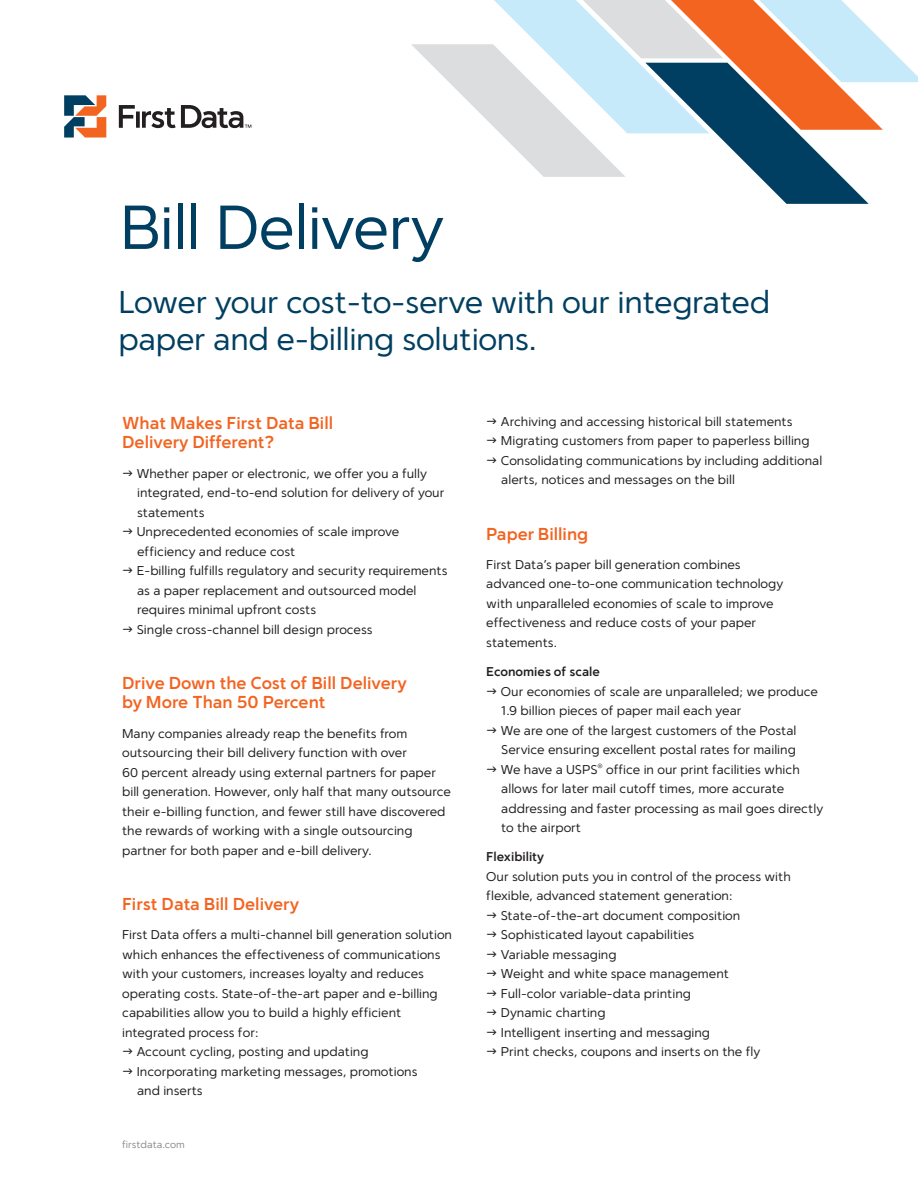
<style>
.page{position:relative;width:918px;height:1188px;background:#fff}
.page>*{position:absolute;margin:0;border:0;box-sizing:border-box;transform-origin:0 0}
.t1{font:61.8px "Simple Sans";letter-spacing:-.01em;color:#003f61}
.t2{font:31.5px/37.8px "Simple Sans";letter-spacing:-.01em;color:#003f61}
.t3{font:700 17.25px/19.5px "Simple Sans";color:#f36421}
.t4{font:12.75px/19.5px "Simple Sans";color:#231f20}
.t5{font:700 12.75px "Simple Sans";color:#231f20}
.t6{font:10.2px "Simple Sans";color:#8a8c8f}
</style>
<div class="page">
<svg style="left:411px;top:0;width:507px;height:204px"></svg>
<svg style="left:64px;top:95px;width:42px;height:43px"></svg>
<svg style="left:136px;top:111px;width:4px;height:17px"></svg>
<svg style="left:119px;top:105px;width:16px;height:23px"></svg>
<svg style="left:142px;top:105px;width:109px;height:23px"></svg>
<h1 class="t1" style="left:120px;top:205px;width:326px">Bill Delivery</h1>
<h2 class="t2" style="left:118px;top:285px;width:653px">Lower your cost-to-serve with our integrated paper and e-billing solutions.</h2>
<h3 class="t3" style="left:122px;top:414px;width:213px">What Makes First Data Bill<br>Delivery Different?</h3>
<p class="t4" style="left:137px;top:464px;width:312px">Whether paper or electronic, we offer you a fully integrated, end-to-end solution for delivery of your statements<br>Unprecedented economies of scale improve efficiency and reduce cost<br>E-billing fulfills regulatory and security requirements as a paper replacement and outsourced model requires minimal upfront costs<br>Single cross-channel bill design process</p>
<h3 class="t3" style="left:122px;top:674px;width:286px">Drive Down the Cost of Bill Delivery by More Than 50 Percent</h3>
<p class="t4" style="left:122px;top:724px;width:330px">Many companies already reap the benefits from outsourcing their bill delivery function with over<br>60 percent already using external partners for paper bill generation. However, only half that many outsource their e-billing function, and fewer still have discovered the rewards of working with a single outsourcing partner for both paper and e-bill delivery.</p>
<h3 class="t3" style="left:122px;top:895px;width:179px">First Data Bill Delivery</h3>
<p class="t4" style="left:122px;top:926px;width:331px">First Data offers a multi-channel bill generation solution</p>
<p class="t4" style="left:122px;top:945px;width:320px">which enhances the effectiveness of communications</p>
<p class="t4" style="left:122px;top:965px;width:303px">with your customers, increases loyalty and reduces</p>
<p class="t4" style="left:122px;top:984px;width:317px">operating costs. State-of-the-art paper and e-billing</p>
<p class="t4" style="left:122px;top:1004px;width:281px">capabilities allow you to build a highly efficient</p>
<p class="t4" style="left:122px;top:1023px;width:138px">integrated process for:</p>
<p class="t4" style="left:137px;top:1043px;width:233px">Account cycling, posting and updating</p>
<p class="t4" style="left:137px;top:1062px;width:282px">Incorporating marketing messages, promotions</p>
<p class="t4" style="left:137px;top:1082px;width:67px">and inserts</p>
<p class="t6" style="left:122px;top:1140px;width:64px">firstdata.com</p>
<p class="t4" style="left:501px;top:413px;width:323px">Archiving and accessing historical bill statements Migrating customers from paper to paperless billing Consolidating communications by including additional alerts, notices and messages on the bill</p>
<h3 class="t3" style="left:486px;top:525px;width:103px">Paper Billing</h3>
<p class="t4" style="left:486px;top:556px;width:299px">First Data’s paper bill generation combines advanced one-to-one communication technology with unparalleled economies of scale to improve effectiveness and reduce costs of your paper statements.</p>
<p class="t5" style="left:486px;top:666px;width:115px">Economies of scale</p>
<p class="t4" style="left:501px;top:682px;width:324px">Our economies of scale are unparalleled; we produce 1.9 billion pieces of paper mail each year<br>We are one of the largest customers of the Postal Service ensuring excellent postal rates for mailing<br>We have a USPS<sup>®</sup> office in our print facilities which allows for later mail cutoff times, more accurate addressing and faster processing as mail goes directly to the airport</p>
<p class="t5" style="left:486px;top:852px;width:59px">Flexibility</p>
<p class="t4" style="left:486px;top:868px;width:306px">Our solution puts you in control of the process with</p>
<p class="t4" style="left:486px;top:887px;width:248px">flexible, advanced statement generation:</p>
<p class="t4" style="left:501px;top:907px;width:241px">State-of-the-art document composition</p>
<p class="t4" style="left:501px;top:926px;width:195px">Sophisticated layout capabilities</p>
<p class="t4" style="left:501px;top:946px;width:117px">Variable messaging</p>
<p class="t4" style="left:501px;top:965px;width:230px">Weight and white space management</p>
<p class="t4" style="left:501px;top:985px;width:192px">Full-color variable-data printing</p>
<p class="t4" style="left:501px;top:1004px;width:106px">Dynamic charting</p>
<p class="t4" style="left:501px;top:1024px;width:211px">Intelligent inserting and messaging</p>
<p class="t4" style="left:501px;top:1043px;width:261px">Print checks, coupons and inserts on the fly</p>
</div>
